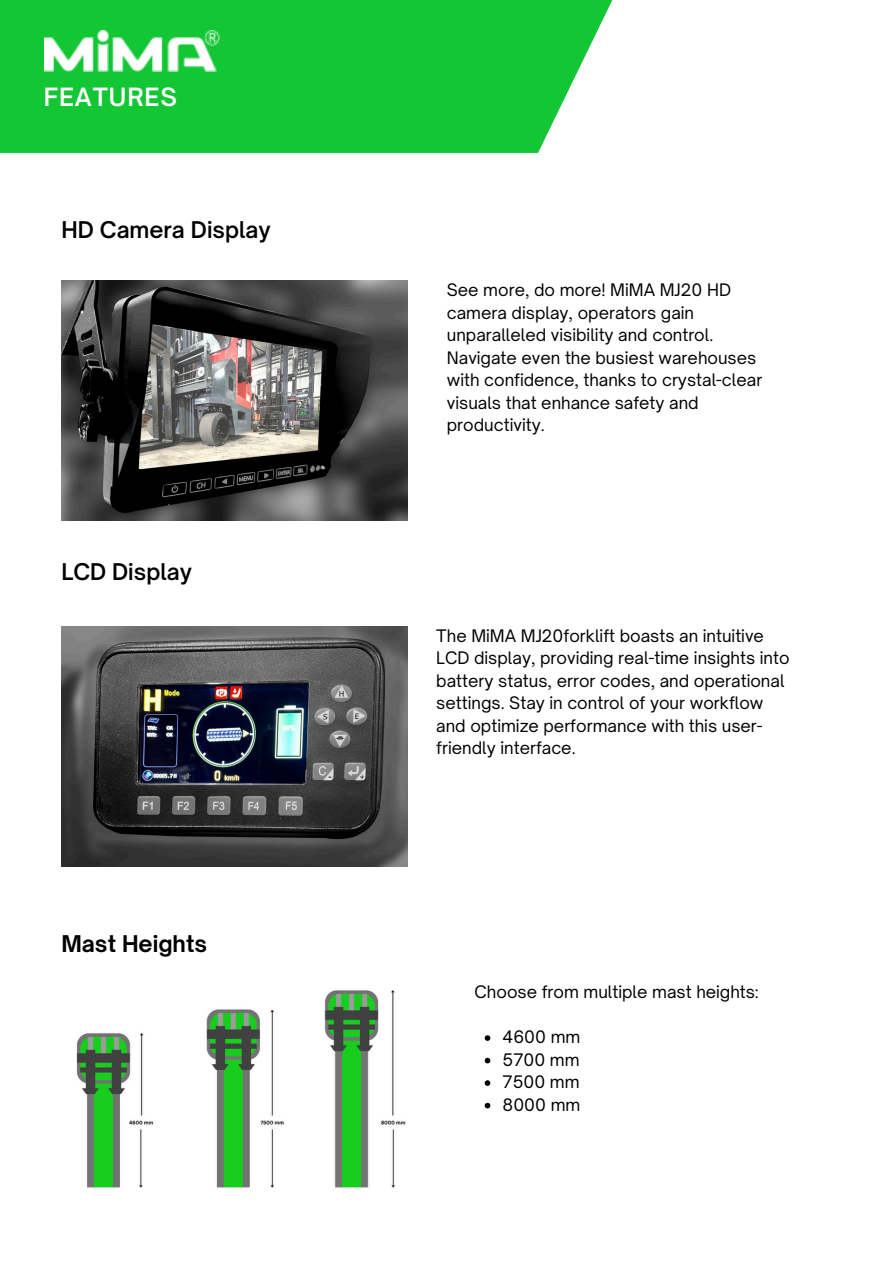
<style>
.page{position:relative;width:894px;height:1264px;background:#fff}
.page>*{position:absolute;margin:0;border:0;box-sizing:border-box;transform-origin:0 0}
.t1{font:600 24.15px "Open Sauce One";letter-spacing:.035em;color:#fff}
.t2{font:600 22.05px "Open Sauce One";color:#000}
.t3{font:700 22.05px "Open Sauce One";color:#000}
.t4{font:16.5px/22.5px "Open Sauce One";color:#000}
</style>
<div class="page">
<div style="left:0;top:0;width:620px;height:153px;background:#12c634"></div>
<img style="left:44px;top:31px;width:176px;height:40px">
<img style="left:61px;top:626px;width:346px;height:240px">
<img style="left:61px;top:281px;width:346px;height:239px">
<img style="left:76px;top:990px;width:330px;height:198px">
<svg style="left:484px;top:1035px;width:6px;height:5px"></svg>
<svg style="left:484px;top:1057px;width:6px;height:6px"></svg>
<svg style="left:484px;top:1080px;width:6px;height:5px"></svg>
<svg style="left:484px;top:1102px;width:6px;height:6px"></svg>
<p class="t1" style="left:44px;top:82px;width:135px">FEATURES</p>
<h3 class="t2" style="left:61px;top:216px;width:211px">HD Camera Display</h3>
<p class="t2" style="left:61px;top:558px;width:132px">LCD Display</p>
<p class="t3" style="left:61px;top:929px;width:147px">Mast Heights</p>
<p class="t4" style="left:446px;top:279px;width:317px">See more, do more! MiMA MJ20 HD camera display, operators gain unparalleled visibility and control.<br>Navigate even the busiest warehouses with confidence, thanks to crystal-clear visuals that enhance safety and productivity.</p>
<h3 class="t4" style="left:436px;top:624px;width:355px">The MiMA MJ20forklift boasts an intuitive LCD display, providing real-time insights into battery status, error codes, and operational settings. Stay in control of your workflow and optimize performance with this user&shy;friendly interface.</h3>
<p class="t4" style="left:474px;top:980px;width:285px">Choose from multiple mast heights:</p>
<p class="t4" style="left:502px;top:1025px;width:79px">4600 mm</p>
<p class="t4" style="left:502px;top:1048px;width:78px">5700 mm</p>
<p class="t4" style="left:502px;top:1070px;width:78px">7500 mm</p>
<p class="t4" style="left:502px;top:1093px;width:79px">8000 mm</p>
</div>
